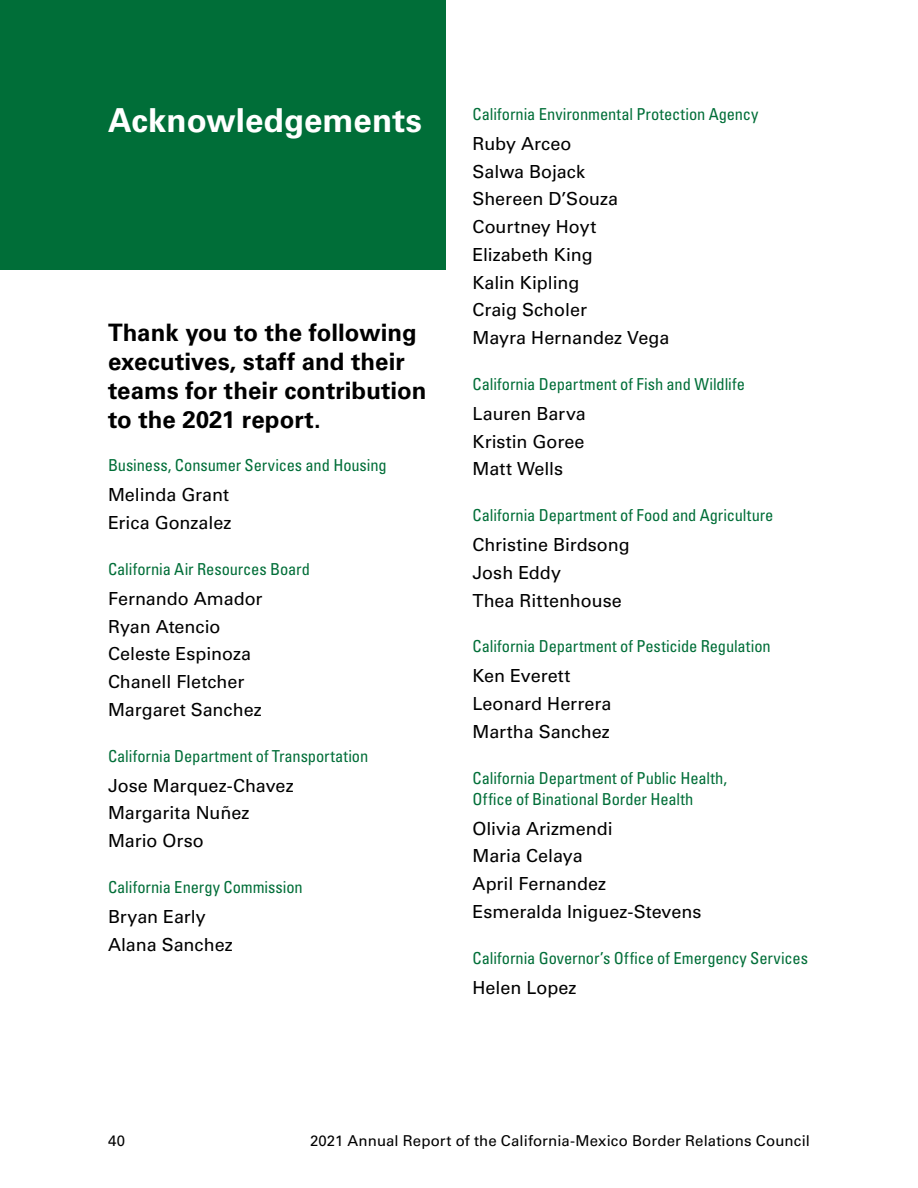
<style>
.page{position:relative;width:918px;height:1188px;background:#fff}
.page>*{position:absolute;margin:0;border:0;box-sizing:border-box;transform-origin:0 0}
.Header_1{font:700 33px "Univers LT Std";color:#fff}
.Header_2{font:700 24px/28.8px "Univers LT Std";color:#000}
.Acronyms{font:18px "Univers LT Std";color:#000}
.Header_123{font:condensed 16.5px/21px "Univers LT Std";letter-spacing:-.005em;color:#006e38}
.t1{font:15px "Univers LT Std";letter-spacing:.005em;color:#000}
</style>
<div class="page">
<div style="left:0;top:0;width:446px;height:270px;background:#006e38"></div>
<h2 class="Header_1" style="left:108px;top:101px;width:316px">Acknowledgements</h2>
<h3 class="Header_2" style="left:108px;top:319px;width:320px">Thank you to the following executives, staff and their teams for their contribution to the 2021 report.</h3>
<p class="Header_123" style="left:108px;top:455px;width:280px">Business, Consumer Services and Housing</p>
<p class="Acronyms" style="left:108px;top:484px;width:123px">Melinda Grant</p>
<p class="Acronyms" style="left:108px;top:512px;width:125px">Erica Gonzalez</p>
<p class="Header_123" style="left:108px;top:558px;width:204px">California Air Resources Board</p>
<p class="Acronyms" style="left:108px;top:588px;width:156px">Fernando Amador</p>
<p class="Acronyms" style="left:108px;top:615px;width:114px">Ryan Atencio</p>
<p class="Acronyms" style="left:108px;top:643px;width:145px">Celeste Espinoza</p>
<p class="Acronyms" style="left:108px;top:671px;width:138px">Chanell Fletcher</p>
<p class="Acronyms" style="left:108px;top:699px;width:155px">Margaret Sanchez</p>
<p class="Header_123" style="left:108px;top:745px;width:262px">California Department of Transportation</p>
<p class="Acronyms" style="left:108px;top:774px;width:187px">Jose Marquez-Chavez</p>
<p class="Acronyms" style="left:108px;top:802px;width:143px">Margarita Nuñez</p>
<p class="Acronyms" style="left:108px;top:830px;width:97px">Mario Orso</p>
<p class="Header_123" style="left:108px;top:876px;width:196px">California Energy Commission</p>
<p class="Acronyms" style="left:108px;top:906px;width:99px">Bryan Early</p>
<p class="Acronyms" style="left:108px;top:933px;width:126px">Alana Sanchez</p>
<p class="Header_123" style="left:472px;top:103px;width:287px">California Environmental Protection Agency</p>
<p class="Acronyms" style="left:472px;top:133px;width:101px">Ruby Arceo</p>
<p class="Acronyms" style="left:472px;top:161px;width:114px">Salwa Bojack</p>
<p class="Acronyms" style="left:472px;top:188px;width:147px">Shereen D’Souza</p>
<p class="Acronyms" style="left:472px;top:216px;width:125px">Courtney Hoyt</p>
<p class="Acronyms" style="left:472px;top:244px;width:122px">Elizabeth King</p>
<p class="Acronyms" style="left:472px;top:272px;width:108px">Kalin Kipling</p>
<p class="Acronyms" style="left:472px;top:299px;width:116px">Craig Scholer</p>
<p class="Acronyms" style="left:472px;top:327px;width:198px">Mayra Hernandez Vega</p>
<p class="Header_123" style="left:472px;top:373px;width:274px">California Department of Fish and Wildlife</p>
<p class="Acronyms" style="left:472px;top:403px;width:115px">Lauren Barva</p>
<p class="Acronyms" style="left:472px;top:431px;width:114px">Kristin Goree</p>
<p class="Acronyms" style="left:472px;top:458px;width:92px">Matt Wells</p>
<p class="Header_123" style="left:472px;top:505px;width:303px">California Department of Food and Agriculture</p>
<p class="Acronyms" style="left:472px;top:534px;width:159px">Christine Birdsong</p>
<p class="Acronyms" style="left:472px;top:562px;width:90px">Josh Eddy</p>
<p class="Acronyms" style="left:472px;top:590px;width:151px">Thea Rittenhouse</p>
<p class="Header_123" style="left:472px;top:636px;width:300px">California Department of Pesticide Regulation</p>
<p class="Acronyms" style="left:472px;top:665px;width:100px">Ken Everett</p>
<p class="Acronyms" style="left:472px;top:693px;width:140px">Leonard Herrera</p>
<p class="Acronyms" style="left:472px;top:721px;width:139px">Martha Sanchez</p>
<p class="Header_123" style="left:472px;top:767px;width:256px">California Department of Public Health,<br>Office of Binational Border Health</p>
<p class="Acronyms" style="left:472px;top:818px;width:142px">Olivia Arizmendi</p>
<p class="Acronyms" style="left:472px;top:845px;width:112px">Maria Celaya</p>
<p class="Acronyms" style="left:472px;top:873px;width:135px">April Fernandez</p>
<p class="Acronyms" style="left:472px;top:901px;width:230px">Esmeralda Iniguez-Stevens</p>
<p class="Header_123" style="left:472px;top:947px;width:337px">California Governor’s Office of Emergency Services</p>
<p class="Acronyms" style="left:472px;top:977px;width:106px">Helen Lopez</p>
<p class="t1" style="left:108px;top:1132px;width:19px">40</p>
<p class="t1" style="left:310px;top:1132px;width:501px">2021 Annual Report of the California-Mexico Border Relations Council</p>
</div>
